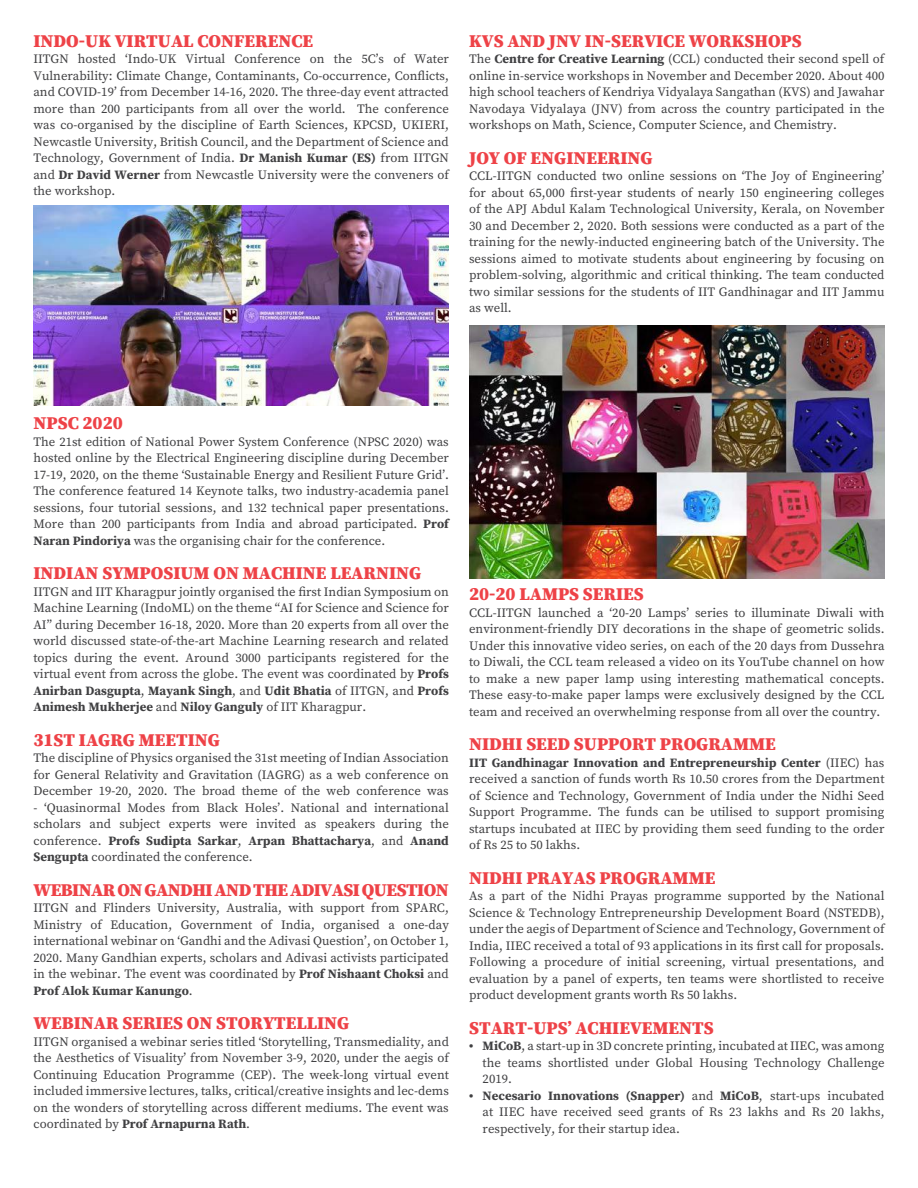
<style>
.page{position:relative;width:918px;height:1188px;background:#fff}
.page>*{position:absolute;margin:0;border:0;box-sizing:border-box;transform-origin:0 0}
.t1{font:900 18px "Source Serif Pro";color:#ee4247}
.t2{font:900 18px "Source Serif Pro";letter-spacing:-.03em;color:#ee4247}
.t3{font:12.75px/16.5px "Source Serif Pro";color:#404042;text-align:justify}
.s1{font-weight:700}
</style>
<div class="page">
<img style="left:33px;top:205px;width:416px;height:201px">
<img style="left:469px;top:325px;width:416px;height:254px">
<h1 class="t1" style="left:33px;top:28px;width:281px">INDO-UK VIRTUAL CONFERENCE</h1>
<p class="t3" style="left:33px;top:51px;width:417px">IITGN hosted ‘Indo-UK Virtual Conference on the 5C’s of Water Vulnerability: Climate Change, Contaminants, Co-occurrence, Conflicts, and COVID-19’ from December 14-16, 2020. The three-day event attracted more than 200 participants from all over the world. The conference was co-organised by the discipline of Earth Sciences, KPCSD, UKIERI, Newcastle University, British Council, and the Department of Science and Technology, Government of India. <span class="s1">Dr Manish Kumar (ES)</span> from IITGN and <span class="s1">Dr David Werner</span> from Newcastle University were the conveners of the workshop.</p>
<h1 class="t1" style="left:469px;top:28px;width:334px">KVS AND JNV IN-SERVICE WORKSHOPS</h1>
<p class="t3" style="left:469px;top:51px;width:417px">The <span class="s1">Centre for Creative Learning</span> (CCL) conducted their second spell of online in-service workshops in November and December 2020. About 400 high school teachers of Kendriya Vidyalaya Sangathan (KVS) and Jawahar Navodaya Vidyalaya (JNV) from across the country participated in the workshops on Math, Science, Computer Science, and Chemistry.</p>
<h1 class="t1" style="left:469px;top:145px;width:185px">JOY OF ENGINEERING</h1>
<p class="t3" style="left:469px;top:168px;width:417px">CCL-IITGN conducted two online sessions on ‘The Joy of Engineering’ for about 65,000 first-year students of nearly 150 engineering colleges of the APJ Abdul Kalam Technological University, Kerala, on November 30 and December 2, 2020. Both sessions were conducted as a part of the training for the newly-inducted engineering batch of the University. The sessions aimed to motivate students about engineering by focusing on problem-solving, algorithmic and critical thinking. The team conducted two similar sessions for the students of IIT Gandhinagar and IIT Jammu as well.</p>
<h1 class="t1" style="left:33px;top:410px;width:91px">NPSC 2020</h1>
<p class="t3" style="left:33px;top:433px;width:417px">The 21st edition of National Power System Conference (NPSC 2020) was hosted online by the Electrical Engineering discipline during December 17-19, 2020, on the theme ‘Sustainable Energy and Resilient Future Grid’.<br>The conference featured 14 Keynote talks, two industry-academia panel sessions, four tutorial sessions, and 132 technical paper presentations.<br>More than 200 participants from India and abroad participated. <span class="s1">Prof Naran Pindoriya</span> was the organising chair for the conference.</p>
<h1 class="t1" style="left:33px;top:560px;width:389px">INDIAN SYMPOSIUM ON MACHINE LEARNING</h1>
<p class="t3" style="left:33px;top:583px;width:417px">IITGN and IIT Kharagpur jointly organised the first Indian Symposium on Machine Learning (IndoML) on the theme “AI for Science and Science for AI” during December 16-18, 2020. More than 20 experts from all over the world discussed state-of-the-art Machine Learning research and related topics during the event. Around 3000 participants registered for the virtual event from across the globe. The event was coordinated by <span class="s1">Profs Anirban Dasgupta</span>, <span class="s1">Mayank Singh</span>, and <span class="s1">Udit Bhatia</span> of IITGN, and <span class="s1">Profs Animesh Mukherjee</span> and <span class="s1">Niloy Ganguly</span> of IIT Kharagpur.</p>
<h1 class="t1" style="left:33px;top:727px;width:188px">31ST IAGRG MEETING</h1>
<p class="t3" style="left:33px;top:750px;width:417px">The discipline of Physics organised the 31st meeting of Indian Association for General Relativity and Gravitation (IAGRG) as a web conference on December 19-20, 2020. The broad theme of the web conference was</p>
<p class="t3" style="left:33px;top:799px;width:417px">- ‘Quasinormal Modes from Black Holes’. National and international scholars and subject experts were invited as speakers during the conference. <span class="s1">Profs Sudipta Sarkar</span>, <span class="s1">Arpan Bhattacharya</span>, and <span class="s1">Anand Sengupta</span> coordinated the conference.</p>
<h1 class="t2" style="left:33px;top:877px;width:417px">WEBINAR ON GANDHI AND THE ADIVASI QUESTION</h1>
<p class="t3" style="left:33px;top:900px;width:417px">IITGN and Flinders University, Australia, with support from SPARC, Ministry of Education, Government of India, organised a one-day international webinar on ‘Gandhi and the Adivasi Question’, on October 1, 2020. Many Gandhian experts, scholars and Adivasi activists participated in the webinar. The event was coordinated by <span class="s1">Prof Nishaant Choksi</span> and <span class="s1">Prof Alok Kumar Kanungo</span>.</p>
<h1 class="t1" style="left:33px;top:1010px;width:317px">WEBINAR SERIES ON STORYTELLING</h1>
<p class="t3" style="left:33px;top:1033px;width:417px">IITGN organised a webinar series titled ‘Storytelling, Transmediality, and the Aesthetics of Visuality’ from November 3-9, 2020, under the aegis of Continuing Education Programme (CEP). The week-long virtual event included immersive lectures, talks, critical/creative insights and lec-dems on the wonders of storytelling across different mediums. The event was coordinated by <span class="s1">Prof Arnapurna Rath</span>.</p>
<h1 class="t1" style="left:469px;top:581px;width:176px">20-20 LAMPS SERIES</h1>
<p class="t3" style="left:469px;top:604px;width:417px">CCL-IITGN launched a ‘20-20 Lamps’ series to illuminate Diwali with environment-friendly DIY decorations in the shape of geometric solids.<br>Under this innovative video series, on each of the 20 days from Dussehra to Diwali, the CCL team released a video on its YouTube channel on how to make a new paper lamp using interesting mathematical concepts.<br>These easy-to-make paper lamps were exclusively designed by the CCL team and received an overwhelming response from all over the country.</p>
<h1 class="t1" style="left:469px;top:731px;width:308px">NIDHI SEED SUPPORT PROGRAMME</h1>
<p class="t3" style="left:469px;top:754px;width:417px"><span class="s1">IIT Gandhinagar Innovation and Entrepreneurship Center</span> (IIEC) has received a sanction of funds worth Rs 10.50 crores from the Department of Science and Technology, Government of India under the Nidhi Seed Support Programme. The funds can be utilised to support promising startups incubated at IIEC by providing them seed funding to the order of Rs 25 to 50 lakhs.</p>
<h1 class="t1" style="left:469px;top:865px;width:248px">NIDHI PRAYAS PROGRAMME</h1>
<p class="t3" style="left:469px;top:888px;width:417px">As a part of the Nidhi Prayas programme supported by the National Science &amp; Technology Entrepreneurship Development Board (NSTEDB), under the aegis of Department of Science and Technology, Government of India, IIEC received a total of 93 applications in its first call for proposals.<br>Following a procedure of initial screening, virtual presentations, and evaluation by a panel of experts, ten teams were shortlisted to receive product development grants worth Rs 50 lakhs.</p>
<h1 class="t1" style="left:469px;top:1015px;width:246px">START-UPS’ ACHIEVEMENTS</h1>
<p class="t3" style="left:483px;top:1038px;width:403px;text-indent:-14px"><span class="s1">• MiCoB</span>, a start-up in 3D concrete printing, incubated at IIEC, was among the teams shortlisted under Global Housing Technology Challenge 2019.</p>
<p class="t3" style="left:483px;top:1087px;width:403px;text-indent:-14px"><span class="s1">• Necesario Innovations (Snapper)</span> and <span class="s1">MiCoB</span>, start-ups incubated at IIEC have received seed grants of Rs 23 lakhs and Rs 20 lakhs, respectively, for their startup idea.</p>
</div>
